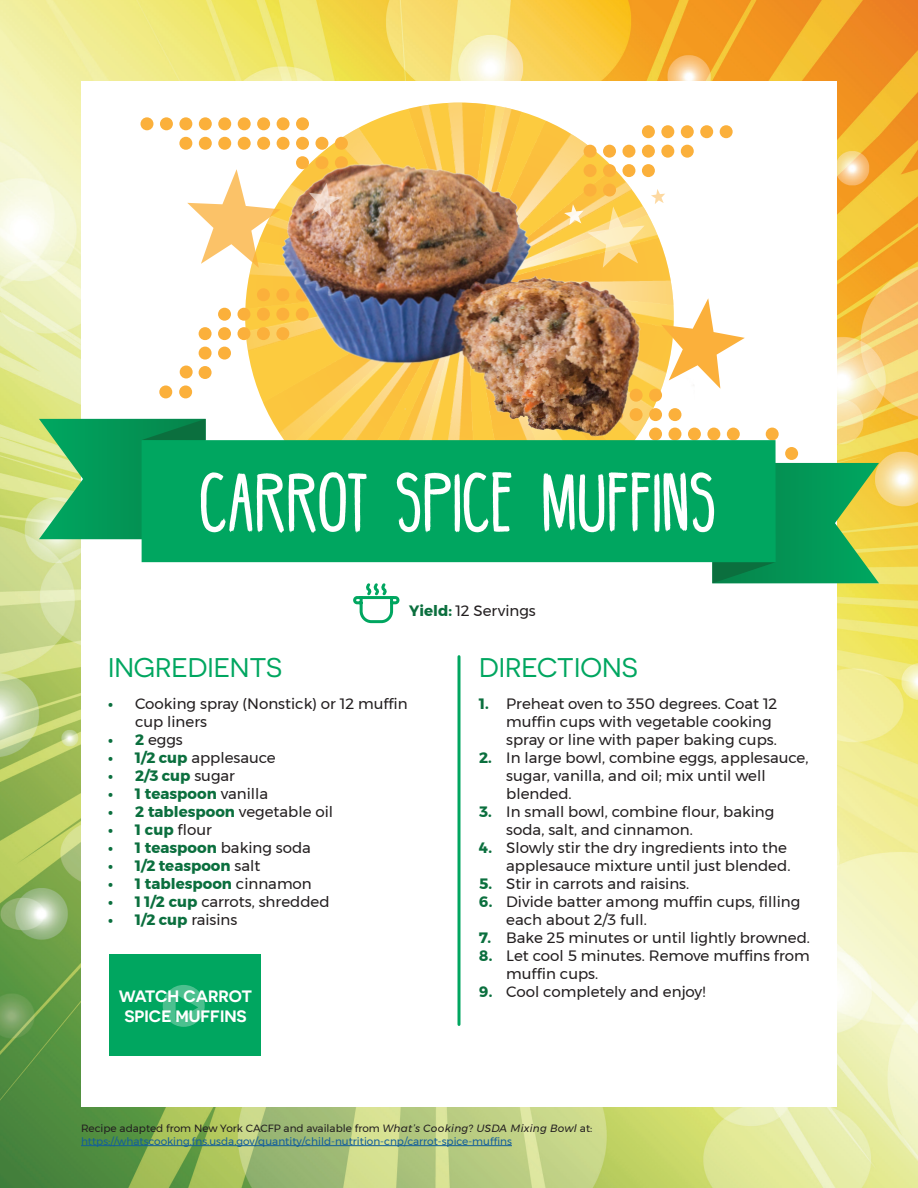
<style>
.page{position:relative;width:918px;height:1188px;background:#fff}
.page>*{position:absolute;margin:0;border:0;box-sizing:border-box;transform-origin:0 0}
.t1{font:60px "BELLABOO";color:#fff}
.t2{font:27px "Novecentosanswide";color:#00a660}
.t3{font:600 16.5px/19.8px "Novecentosanswide";color:#fff;text-align:center}
.t4{font:15px/18px "Montserrat";color:#231f20}
.t5{font:700 15px "Montserrat";color:#0b6f3e}
.t6{font:10.5px/12.6px "Montserrat";color:#135e9a}
.s1{font-weight:700;color:#0b6f3e}
.s2{font-weight:400;color:#231f20}
.s3{color:#231f20}
.s4{font-style:italic;color:#231f20}
</style>
<div class="page">
<img style="left:0;top:0;width:918px;height:1188px">
<div style="left:81px;top:81px;width:756px;height:1026px;background:#fff"></div>
<svg style="left:187px;top:169px;width:56px;height:95px"></svg>
<svg style="left:695px;top:298px;width:50px;height:91px"></svg>
<div style="left:707px;top:428px;width:13px;height:13px;background:#fbb03b;border-radius:50%"></div>
<div style="left:785px;top:447px;width:13px;height:13px;background:#fbb03b;border-radius:50%"></div>
<div style="left:688px;top:428px;width:13px;height:13px;background:#fbb03b;border-radius:50%"></div>
<div style="left:727px;top:428px;width:13px;height:13px;background:#fbb03b;border-radius:50%"></div>
<div style="left:766px;top:428px;width:13px;height:13px;background:#fbb03b;border-radius:50%"></div>
<div style="left:141px;top:117px;width:12px;height:13px;background:#fbb03b;border-radius:50%"></div>
<div style="left:179px;top:117px;width:13px;height:13px;background:#fbb03b;border-radius:50%"></div>
<div style="left:218px;top:117px;width:13px;height:13px;background:#fbb03b;border-radius:50%"></div>
<div style="left:179px;top:137px;width:13px;height:13px;background:#fbb03b;border-radius:50%"></div>
<div style="left:218px;top:137px;width:13px;height:13px;background:#fbb03b;border-radius:50%"></div>
<div style="left:160px;top:117px;width:13px;height:13px;background:#fbb03b;border-radius:50%"></div>
<div style="left:199px;top:117px;width:13px;height:13px;background:#fbb03b;border-radius:50%"></div>
<div style="left:238px;top:117px;width:13px;height:13px;background:#fbb03b;border-radius:50%"></div>
<div style="left:199px;top:137px;width:13px;height:13px;background:#fbb03b;border-radius:50%"></div>
<div style="left:238px;top:137px;width:13px;height:13px;background:#fbb03b;border-radius:50%"></div>
<div style="left:700px;top:125px;width:13px;height:13px;background:#fbb03b;border-radius:50%"></div>
<div style="left:720px;top:125px;width:13px;height:13px;background:#fbb03b;border-radius:50%"></div>
<hr style="left:458px;top:657px;width:2px;height:367px;background:#00a660">
<div style="left:218px;top:327px;width:13px;height:13px;background:#fbb03b;border-radius:50%"></div>
<div style="left:218px;top:308px;width:13px;height:13px;background:#fbb03b;border-radius:50%"></div>
<div style="left:179px;top:385px;width:13px;height:13px;background:#fbb03b;border-radius:50%"></div>
<div style="left:159px;top:385px;width:13px;height:13px;background:#fbb03b;border-radius:50%"></div>
<div style="left:218px;top:347px;width:13px;height:13px;background:#fbb03b;border-radius:50%"></div>
<div style="left:199px;top:366px;width:13px;height:13px;background:#fbb03b;border-radius:50%"></div>
<div style="left:199px;top:327px;width:13px;height:13px;background:#fbb03b;border-radius:50%"></div>
<div style="left:199px;top:347px;width:13px;height:13px;background:#fbb03b;border-radius:50%"></div>
<div style="left:180px;top:366px;width:13px;height:12px;background:#fbb03b;border-radius:50%"></div>
<svg style="left:237px;top:327px;width:13px;height:13px"></svg>
<svg style="left:237px;top:308px;width:13px;height:13px"></svg>
<hr style="left:81px;top:1145px;width:431px;height:1px;background:#135e9a">
<svg style="left:353px;top:583px;width:47px;height:41px"></svg>
<div style="left:110px;top:954px;width:151px;height:101px;background:#00a660"></div>
<svg style="left:163px;top:985px;width:42px;height:42px"></svg>
<svg style="left:176px;top:994px;width:22px;height:26px"></svg>
<img style="left:243px;top:102px;width:452px;height:338px">
<svg style="left:309px;top:183px;width:32px;height:34px"></svg>
<svg style="left:712px;top:463px;width:167px;height:120px;background:#30a253"></svg>
<svg style="left:39px;top:419px;width:167px;height:120px;background:#2da562"></svg>
<div style="left:142px;top:440px;width:634px;height:122px;background:#00a660"></div>
<h1 class="t1" style="left:199px;top:463px;width:518px">CARROT SPICE MUFFINS</h1>
<p class="t4" style="left:409px;top:602px;width:128px"><span class="s1">Yield:</span> 12 Servings</p>
<h2 class="t2" style="left:108px;top:652px;width:176px">INGREDIENTS</h2>
<p class="t4" style="left:135px;top:694px;width:274px;text-indent:-27px"><span class="s1">•</span> Cooking spray (Nonstick) or 12 muffin cup liners</p>
<p class="t4" style="left:108px;top:730px;width:76px"><span class="s1">• 2</span> eggs</p>
<p class="t4" style="left:108px;top:748px;width:169px"><span class="s1">• 1/2 cup</span> applesauce</p>
<p class="t5" style="left:108px;top:763px;width:129px">• 2/3 cup <span class="s2">sugar</span></p>
<p class="t5" style="left:108px;top:781px;width:162px">• 1 teaspoon <span class="s2">vanilla</span></p>
<p class="t5" style="left:108px;top:799px;width:227px">• 2 tablespoon <span class="s2">vegetable oil</span></p>
<p class="t5" style="left:108px;top:817px;width:105px">• 1 cup <span class="s2">flour</span></p>
<p class="t5" style="left:108px;top:835px;width:205px">• 1 teaspoon <span class="s2">baking soda</span></p>
<p class="t5" style="left:108px;top:853px;width:154px">• 1/2 teaspoon <span class="s2">salt</span></p>
<p class="t5" style="left:108px;top:871px;width:205px">• 1 tablespoon <span class="s2">cinnamon</span></p>
<p class="t4" style="left:108px;top:892px;width:223px"><span class="s1">• 1 1/2 cup</span> carrots, shredded</p>
<p class="t5" style="left:108px;top:907px;width:131px">• 1/2 cup <span class="s2">raisins</span></p>
<p class="t3" style="left:119px;top:986px;width:135px">WATCH CARROT<br>SPICE MUFFINS</p>
<h2 class="t2" style="left:479px;top:652px;width:160px">DIRECTIONS</h2>
<p class="t4" style="left:506px;top:694px;width:273px;text-indent:-27px"><span class="s1">1.</span> Preheat oven to 350 degrees. Coat 12 muffin cups with vegetable cooking spray or line with paper baking cups.</p>
<p class="t4" style="left:506px;top:748px;width:304px;text-indent:-27px"><span class="s1">2.</span> In large bowl, combine eggs, applesauce, sugar, vanilla, and oil; mix until well blended.</p>
<p class="t4" style="left:506px;top:802px;width:270px;text-indent:-27px"><span class="s1">3.</span> In small bowl, combine flour, baking soda, salt, and cinnamon.</p>
<p class="t4" style="left:479px;top:838px;width:313px;text-align:right"><span class="s1">4.</span> Slowly stir the dry ingredients into the applesauce mixture until just blended.</p>
<p class="t4" style="left:479px;top:874px;width:212px"><span class="s1">5.</span> Stir in carrots and raisins.</p>
<p class="t4" style="left:506px;top:892px;width:296px;text-indent:-27px"><span class="s1">6.</span> Divide batter among muffin cups, filling each about 2/3 full.</p>
<p class="t4" style="left:479px;top:928px;width:332px"><span class="s1">7.</span> Bake 25 minutes or until lightly browned.</p>
<p class="t4" style="left:506px;top:946px;width:305px;text-indent:-27px"><span class="s1">8.</span> Let cool 5 minutes. Remove muffins from muffin cups.</p>
<p class="t4" style="left:479px;top:982px;width:228px"><span class="s1">9.</span> Cool completely and enjoy!</p>
<p class="t6" style="left:81px;top:1122px;width:513px"><span class="s3">Recipe adapted from New York CACFP and available from</span> <span class="s4">What’s Cooking? USDA Mixing Bowl</span> <span class="s3">at: </span>https://whatscooking.fns.usda.gov/quantity/child-nutrition-cnp/carrot-spice-muffins</p>
</div>
